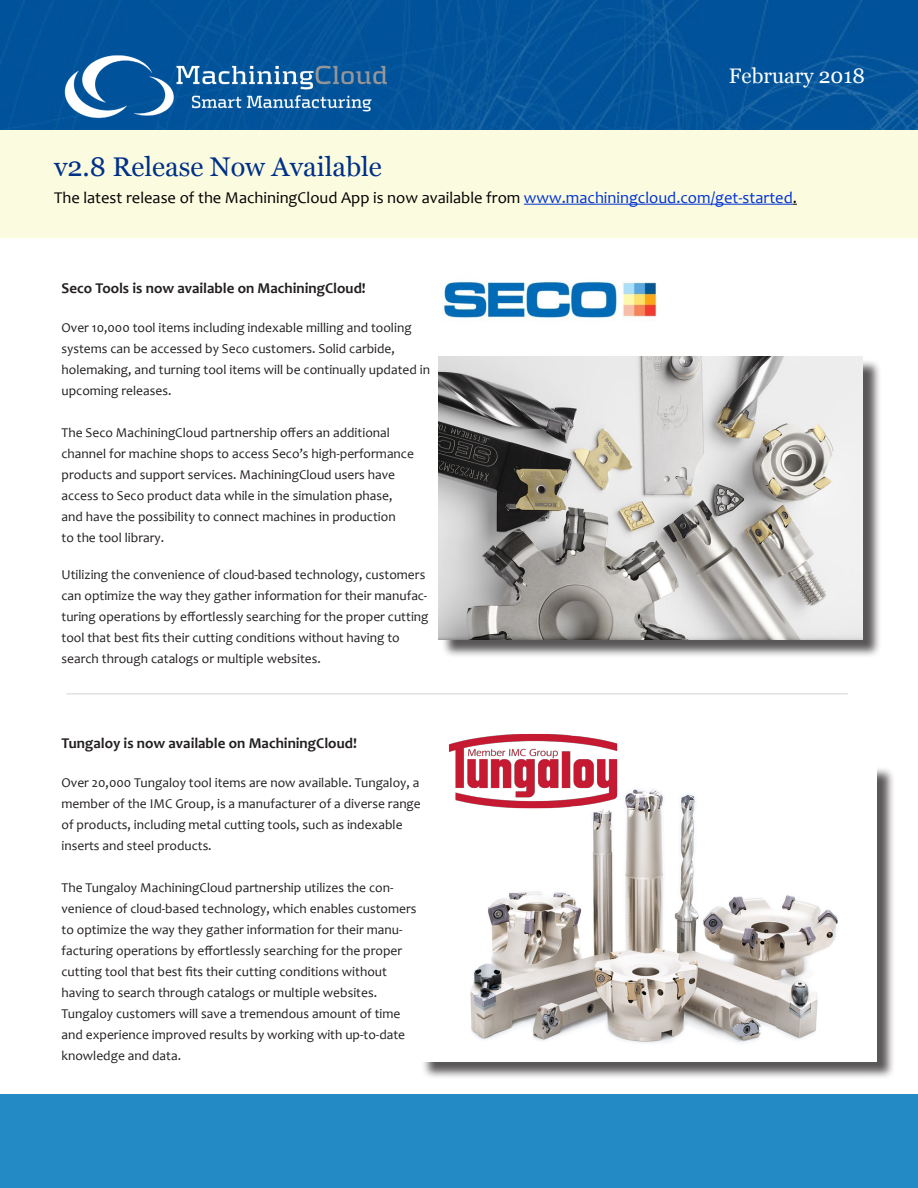
<style>
.page{position:relative;width:918px;height:1188px;background:#fff}
.page>*{position:absolute;margin:0;border:0;box-sizing:border-box;transform-origin:0 0}
.t1{font:27px "Georgia";color:#003087}
.t2{font:21px "Georgia";color:#fff}
.t3{font:16.5px "Candara";color:#000}
.t4{font:700 15px "Candara";color:#231f20}
.t5{font:13.5px/21px "Candara";color:#231f20}
.s1{color:#0032d2}
</style>
<div class="page">
<div style="left:0;top:130px;width:918px;height:108px;background:#fbfbe0"></div>
<img style="left:0;top:0;width:918px;height:130px">
<img style="left:55px;top:50px;width:341px;height:72px">
<hr style="left:524px;top:204px;width:269px;height:1px;background:#0032d2">
<div style="left:0;top:1094px;width:918px;height:94px;background:#238ac5"></div>
<div style="left:421px;top:767px;width:474px;height:313px;background:#231f20;opacity:.75"></div>
<img style="left:421px;top:767px;width:455px;height:294px">
<img style="left:443px;top:281px;width:214px;height:40px">
<img style="left:448px;top:733px;width:171px;height:79px">
<hr style="left:67px;top:694px;width:781px;height:1px;background:#d1d2d4">
<div style="left:441px;top:359px;width:440px;height:299px;background:#231f20;opacity:.75"></div>
<img style="left:439px;top:357px;width:424px;height:283px">
<p class="t2" style="left:729px;top:63px;width:137px">February 2018</p>
<p class="t1" style="left:54px;top:150px;width:329px">v2.8 Release Now Available</p>
<p class="t3" style="left:54px;top:187px;width:744px">The latest release of the MachiningCloud App is now available from <span class="s1">www.machiningcloud.com/get-started</span>.</p>
<p class="t4" style="left:62px;top:279px;width:306px">Seco Tools is now available on MachiningCloud!</p>
<p class="t5" style="left:62px;top:317px;width:352px">Over 10,000 tool items including indexable milling and tooling</p>
<p class="t5" style="left:62px;top:338px;width:335px">systems can be accessed by Seco customers. Solid carbide,</p>
<p class="t5" style="left:62px;top:359px;width:370px">holemaking, and turning tool items will be continually updated in upcoming releases.</p>
<p class="t5" style="left:62px;top:422px;width:330px">The Seco MachiningCloud partnership offers an additional</p>
<p class="t5" style="left:62px;top:443px;width:354px">channel for machine shops to access Seco’s high-performance products and support services. MachiningCloud users have</p>
<p class="t5" style="left:62px;top:485px;width:332px">access to Seco product data while in the simulation phase,</p>
<p class="t5" style="left:62px;top:506px;width:336px">and have the possibility to connect machines in production</p>
<p class="t5" style="left:62px;top:527px;width:104px">to the tool library.</p>
<p class="t5" style="left:62px;top:564px;width:369px">Utilizing the convenience of cloud-based technology, customers can optimize the way they gather information for their manufac&shy;turing operations by effortlessly searching for the proper cutting tool that best fits their cutting conditions without having to search through catalogs or multiple websites.</p>
<p class="t4" style="left:62px;top:734px;width:297px">Tungaloy is now available on MachiningCloud!</p>
<p class="t5" style="left:62px;top:772px;width:361px">Over 20,000 Tungaloy tool items are now available. Tungaloy, a member of the IMC Group, is a manufacturer of a diverse range</p>
<p class="t5" style="left:62px;top:814px;width:343px">of products, including metal cutting tools, such as indexable inserts and steel products.</p>
<p class="t5" style="left:62px;top:877px;width:333px">The Tungaloy MachiningCloud partnership utilizes the con-</p>
<p class="t5" style="left:62px;top:898px;width:357px">venience of cloud-based technology, which enables customers</p>
<p class="t5" style="left:62px;top:919px;width:343px">to optimize the way they gather information for their manu-</p>
<p class="t5" style="left:62px;top:940px;width:342px">facturing operations by effortlessly searching for the proper</p>
<p class="t5" style="left:62px;top:961px;width:327px">cutting tool that best fits their cutting conditions without</p>
<p class="t5" style="left:62px;top:982px;width:317px">having to search through catalogs or multiple websites.</p>
<p class="t5" style="left:62px;top:1003px;width:341px">Tungaloy customers will save a tremendous amount of time</p>
<p class="t5" style="left:62px;top:1024px;width:345px">and experience improved results by working with up-to-date knowledge and data.</p>
</div>
